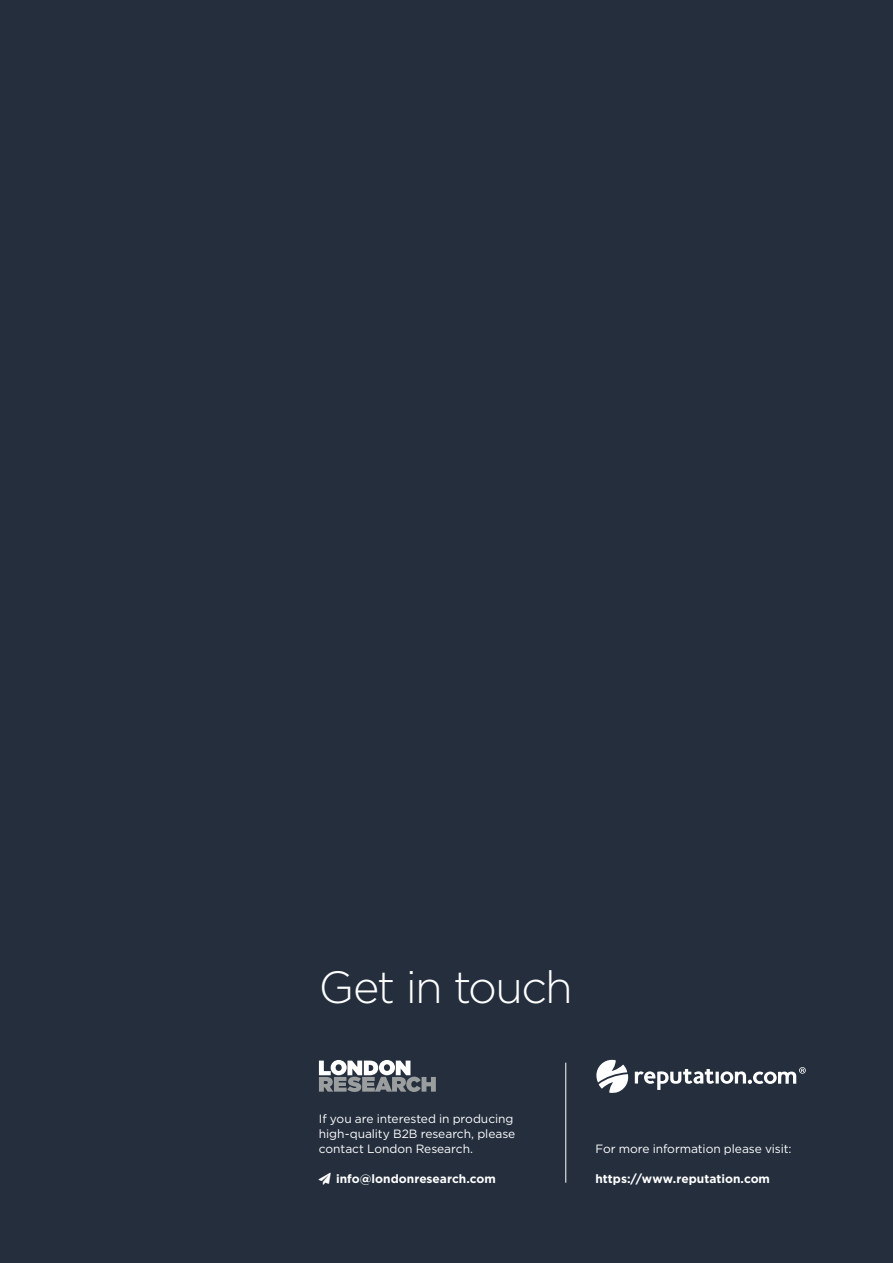
<style>
.page{position:relative;width:893px;height:1263px;background:#242e3d}
.page>*{position:absolute;margin:0;border:0;box-sizing:border-box;transform-origin:0 0}
.t1{font:300 45px "Gotham";letter-spacing:-.045em;color:#fff}
.t2{font:12px/15px "Gotham";letter-spacing:-.005em;color:#fff}
.t3{font:700 12px "Gotham";color:#fff}
</style>
<div class="page">
<hr style="left:565px;top:1063px;width:1px;height:120px;background:#fff">
<svg style="left:319px;top:1060px;width:117px;height:32px"></svg>
<svg style="left:596px;top:1060px;width:33px;height:33px"></svg>
<svg style="left:635px;top:1067px;width:171px;height:23px"></svg>
<h1 class="t1" style="left:319px;top:958px;width:255px">Get in touch</h1>
<p class="t2" style="left:319px;top:1111px;width:198px">If you are interested in producing high-quality B2B research, please contact London Research.</p>
<p class="t3" style="left:319px;top:1170px;width:178px">➢ info@londonresearch.com</p>
<p class="t2" style="left:595px;top:1141px;width:198px">For more information please visit:</p>
<p class="t3" style="left:595px;top:1170px;width:176px">https://www.reputation.com</p>
</div>
